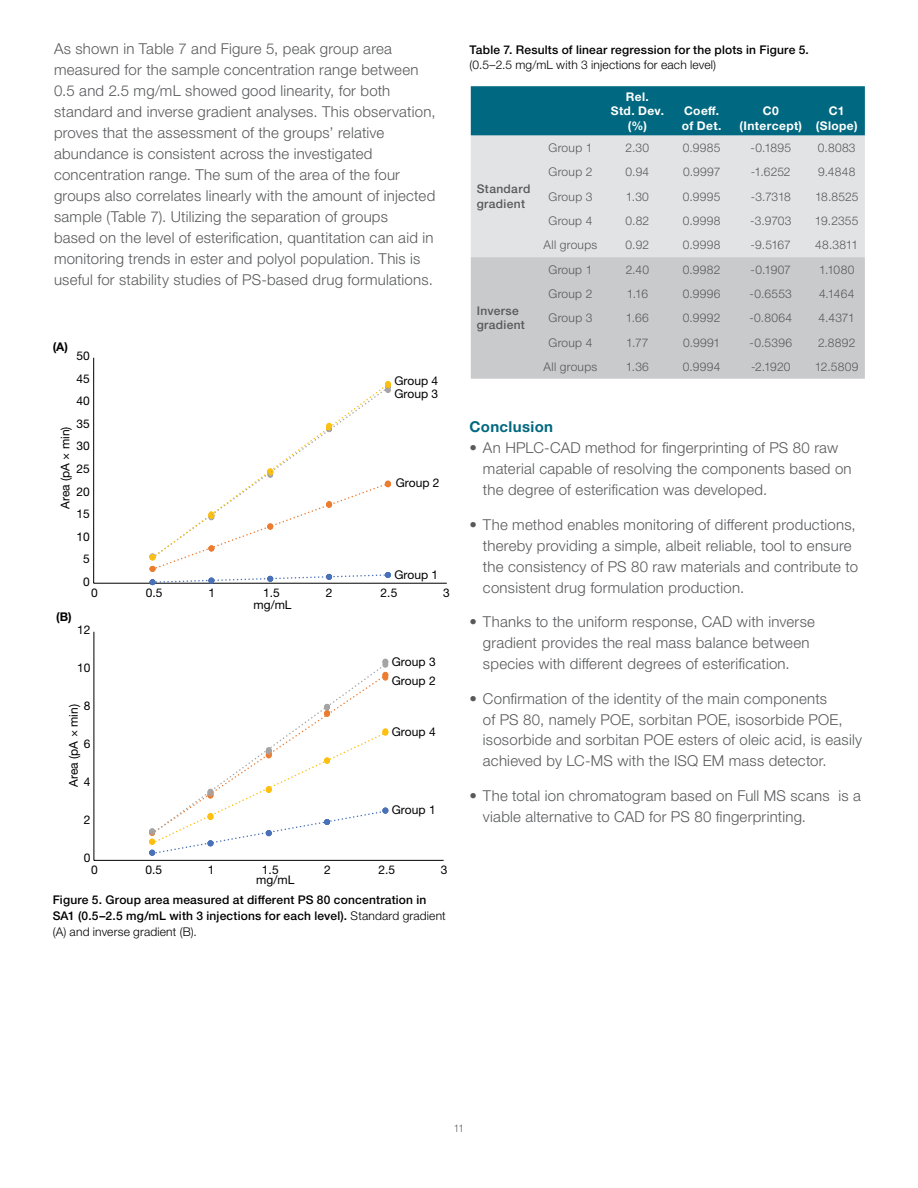
<style>
.page{position:relative;width:918px;height:1188px;background:#fff}
.page>*{position:absolute;margin:0;border:0;box-sizing:border-box;transform-origin:0 0}
.t1{font:300 15px/21px "Helvetica Neue LTW1 G";letter-spacing:.015em;color:#58595b}
.t2{font:700 15px "Helvetica Neue LTW1 G";letter-spacing:.025em;color:#006880}
.t3{font:300 12px "Helvetica Neue LTW1 G";letter-spacing:.025em;color:#58595b}
.t4{font:500 12px/15.8px "Helvetica Neue LTW1 G";letter-spacing:.02em;color:#000}
.t5{font:12px "Helvetica Neue LTW1 G";color:#000}
.t6{font:700 12px/14.4px "Helvetica Neue LTW1 G";letter-spacing:.03em;color:#fff;text-align:center}
.t7{font:300 12px "Helvetica Neue LTW1 G";letter-spacing:.015em;color:#000}
.t8{font:500 12px/14.4px "Helvetica Neue LTW1 G";letter-spacing:.03em;color:#58595b}
.t9{font:700 12px "Helvetica Neue LTW1 G";color:#000}
.t10{font:300 condensed 10.5px "Helvetica Neue LTW1 G";color:#58595b}
.s1{font-weight:300}
</style>
<div class="page">
<div style="left:471px;top:86px;width:394px;height:50px;background:#006880"></div>
<div style="left:471px;top:136px;width:394px;height:121px;background:#e2e3e4"></div>
<div style="left:471px;top:257px;width:394px;height:122px;background:#c9cacc"></div>
<hr style="left:93px;top:358px;width:1px;height:225px;background:#000">
<hr style="left:94px;top:583px;width:353px;height:1px;background:#000">
<svg style="left:150px;top:381px;width:241px;height:204px"></svg>
<hr style="left:94px;top:632px;width:1px;height:228px;background:#000">
<hr style="left:94px;top:860px;width:350px;height:1px;background:#000">
<svg style="left:149px;top:659px;width:239px;height:197px"></svg>
<p class="t1" style="left:54px;top:38px;width:383px">As shown in Table 7 and Figure 5, peak group area measured for the sample concentration range between 0.5 and 2.5 mg/mL showed good linearity, for both standard and inverse gradient analyses. This observation, proves that the assessment of the groups’ relative abundance is consistent across the investigated concentration range. The sum of the area of the four groups also correlates linearly with the amount of injected sample (Table 7). Utilizing the separation of groups<br>based on the level of esterification, quantitation can aid in monitoring trends in ester and polyol population. This is useful for stability studies of PS-based drug formulations.</p>
<p class="t4" style="left:469px;top:41px;width:341px">Table 7. Results of linear regression for the plots in Figure 5.</p>
<p class="t7" style="left:469px;top:58px;width:248px">(0.5–2.5 mg/mL with 3 injections for each level)</p>
<p class="t6" style="left:611px;top:89px;width:55px">Rel.<br>Std. Dev. (%)</p>
<p class="t6" style="left:682px;top:104px;width:41px;text-align:left">Coeff. of Det.</p>
<p class="t6" style="left:740px;top:104px;width:64px">C0 (Intercept)</p>
<p class="t6" style="left:816px;top:104px;width:43px">C1 (Slope)</p>
<p class="t3" style="left:548px;top:140px;width:46px">Group 1</p>
<p class="t3" style="left:626px;top:140px;width:25px">2.30</p>
<p class="t3" style="left:683px;top:140px;width:39px">0.9985</p>
<p class="t3" style="left:750px;top:140px;width:42px">-0.1895</p>
<p class="t3" style="left:818px;top:140px;width:39px">0.8083</p>
<p class="t3" style="left:548px;top:165px;width:46px">Group 2</p>
<p class="t3" style="left:626px;top:165px;width:25px">0.94</p>
<p class="t3" style="left:683px;top:165px;width:39px">0.9997</p>
<p class="t3" style="left:751px;top:165px;width:41px">-1.6252</p>
<p class="t3" style="left:818px;top:165px;width:39px">9.4848</p>
<p class="t3" style="left:548px;top:189px;width:46px">Group 3</p>
<p class="t3" style="left:626px;top:189px;width:25px">1.30</p>
<p class="t3" style="left:683px;top:189px;width:39px">0.9995</p>
<p class="t3" style="left:751px;top:189px;width:42px">-3.7318</p>
<p class="t3" style="left:815px;top:189px;width:45px">18.8525</p>
<p class="t3" style="left:548px;top:213px;width:46px">Group 4</p>
<p class="t3" style="left:626px;top:213px;width:25px">0.82</p>
<p class="t3" style="left:683px;top:213px;width:39px">0.9998</p>
<p class="t3" style="left:750px;top:213px;width:43px">-3.9703</p>
<p class="t3" style="left:815px;top:213px;width:45px">19.2355</p>
<p class="t3" style="left:544px;top:238px;width:55px">All groups</p>
<p class="t3" style="left:626px;top:238px;width:25px">0.92</p>
<p class="t3" style="left:683px;top:238px;width:39px">0.9998</p>
<p class="t3" style="left:751px;top:238px;width:42px">-9.5167</p>
<p class="t3" style="left:815px;top:238px;width:44px">48.3811</p>
<p class="t8" style="left:477px;top:182px;width:55px">Standard gradient</p>
<p class="t3" style="left:548px;top:262px;width:46px">Group 1</p>
<p class="t3" style="left:626px;top:262px;width:25px">2.40</p>
<p class="t3" style="left:683px;top:262px;width:39px">0.9982</p>
<p class="t3" style="left:751px;top:262px;width:42px">-0.1907</p>
<p class="t3" style="left:819px;top:262px;width:37px">1.1080</p>
<p class="t3" style="left:548px;top:286px;width:46px">Group 2</p>
<p class="t3" style="left:627px;top:286px;width:23px">1.16</p>
<p class="t3" style="left:683px;top:286px;width:39px">0.9996</p>
<p class="t3" style="left:750px;top:286px;width:44px">-0.6553</p>
<p class="t3" style="left:819px;top:286px;width:37px">4.1464</p>
<p class="t3" style="left:548px;top:311px;width:46px">Group 3</p>
<p class="t3" style="left:626px;top:311px;width:25px">1.66</p>
<p class="t3" style="left:683px;top:311px;width:39px">0.9992</p>
<p class="t3" style="left:749px;top:311px;width:44px">-0.8064</p>
<p class="t3" style="left:819px;top:311px;width:38px">4.4371</p>
<p class="t3" style="left:548px;top:335px;width:46px">Group 4</p>
<p class="t3" style="left:626px;top:335px;width:24px">1.77</p>
<p class="t3" style="left:683px;top:335px;width:39px">0.9991</p>
<p class="t3" style="left:749px;top:335px;width:44px">-0.5396</p>
<p class="t3" style="left:818px;top:335px;width:39px">2.8892</p>
<p class="t3" style="left:544px;top:359px;width:55px">All groups</p>
<p class="t3" style="left:626px;top:359px;width:25px">1.36</p>
<p class="t3" style="left:683px;top:359px;width:39px">0.9994</p>
<p class="t3" style="left:751px;top:359px;width:41px">-2.1920</p>
<p class="t3" style="left:815px;top:359px;width:45px">12.5809</p>
<p class="t8" style="left:477px;top:304px;width:50px">Inverse gradient</p>
<p class="t9" style="left:53px;top:340px;width:17px">(A)</p>
<p class="t5" style="left:77px;top:349px;width:15px">50</p>
<p class="t5" style="left:77px;top:371px;width:15px">45</p>
<p class="t5" style="left:394px;top:373px;width:45px">Group 4</p>
<p class="t5" style="left:77px;top:394px;width:15px">40</p>
<p class="t5" style="left:77px;top:416px;width:15px">35</p>
<p class="t5" style="left:58px;top:509px;width:84px;rotate:-90deg">Area (pA × min)</p>
<p class="t5" style="left:77px;top:439px;width:15px">30</p>
<p class="t5" style="left:77px;top:461px;width:15px">25</p>
<p class="t5" style="left:77px;top:484px;width:15px">20</p>
<p class="t5" style="left:77px;top:506px;width:15px">15</p>
<p class="t5" style="left:77px;top:529px;width:15px">10</p>
<p class="t5" style="left:83px;top:551px;width:8px">5</p>
<p class="t5" style="left:83px;top:574px;width:8px">0</p>
<p class="t5" style="left:394px;top:387px;width:45px">Group 3</p>
<p class="t5" style="left:396px;top:475px;width:45px">Group 2</p>
<p class="t5" style="left:394px;top:567px;width:45px">Group 1</p>
<p class="t9" style="left:56px;top:609px;width:17px">(B)</p>
<p class="t5" style="left:91px;top:585px;width:8px">0</p>
<p class="t5" style="left:146px;top:585px;width:18px">0.5</p>
<p class="t5" style="left:208px;top:585px;width:8px">1</p>
<p class="t5" style="left:263px;top:585px;width:18px">1.5</p>
<p class="t5" style="left:326px;top:585px;width:8px">2</p>
<p class="t5" style="left:381px;top:585px;width:18px">2.5</p>
<p class="t5" style="left:443px;top:585px;width:8px">3</p>
<p class="t5" style="left:254px;top:597px;width:40px">mg/mL</p>
<p class="t5" style="left:77px;top:623px;width:15px">12</p>
<p class="t5" style="left:77px;top:661px;width:15px">10</p>
<p class="t5" style="left:84px;top:699px;width:8px">8</p>
<p class="t5" style="left:66px;top:787px;width:84px;rotate:-90deg">Area (pA × min)</p>
<p class="t5" style="left:84px;top:737px;width:8px">6</p>
<p class="t5" style="left:84px;top:775px;width:8px">4</p>
<p class="t5" style="left:84px;top:813px;width:8px">2</p>
<p class="t5" style="left:84px;top:851px;width:8px">0</p>
<p class="t5" style="left:392px;top:655px;width:45px">Group 3</p>
<p class="t5" style="left:392px;top:673px;width:45px">Group 2</p>
<p class="t5" style="left:392px;top:724px;width:45px">Group 4</p>
<p class="t5" style="left:392px;top:802px;width:45px">Group 1</p>
<p class="t5" style="left:91px;top:862px;width:8px">0</p>
<p class="t5" style="left:145px;top:862px;width:18px">0.5</p>
<p class="t5" style="left:208px;top:862px;width:8px">1</p>
<p class="t5" style="left:262px;top:862px;width:18px">1.5</p>
<p class="t5" style="left:324px;top:862px;width:8px">2</p>
<p class="t5" style="left:378px;top:862px;width:18px">2.5</p>
<p class="t5" style="left:441px;top:862px;width:8px">3</p>
<p class="t5" style="left:256px;top:872px;width:40px">mg/mL</p>
<p class="t4" style="left:53px;top:892px;width:395px">Figure 5. Group area measured at different PS 80 concentration in<br>SA1 (0.5–2.5 mg/mL with 3 injections for each level). <span class="s1">Standard gradient (A) and inverse gradient (B).</span></p>
<p class="t2" style="left:469px;top:417px;width:85px">Conclusion</p>
<p class="t1" style="left:483px;top:437px;width:370px;text-indent:-14px">• An HPLC-CAD method for fingerprinting of PS 80 raw material capable of resolving the components based on the degree of esterification was developed.</p>
<p class="t1" style="left:483px;top:514px;width:377px;text-indent:-14px">• The method enables monitoring of different productions, thereby providing a simple, albeit reliable, tool to ensure the consistency of PS 80 raw materials and contribute to consistent drug formulation production.</p>
<p class="t1" style="left:483px;top:611px;width:333px;text-indent:-14px">• Thanks to the uniform response, CAD with inverse gradient provides the real mass balance between species with different degrees of esterification.</p>
<p class="t1" style="left:483px;top:688px;width:381px;text-indent:-14px">• Confirmation of the identity of the main components<br>of PS 80, namely POE, sorbitan POE, isosorbide POE, isosorbide and sorbitan POE esters of oleic acid, is easily achieved by LC-MS with the ISQ EM mass detector.</p>
<p class="t1" style="left:483px;top:785px;width:379px;text-indent:-14px">• The total ion chromatogram based on Full MS scans is a viable alternative to CAD for PS 80 fingerprinting.</p>
<p class="t10" style="left:454px;top:1122px;width:11px">11</p>
</div>
